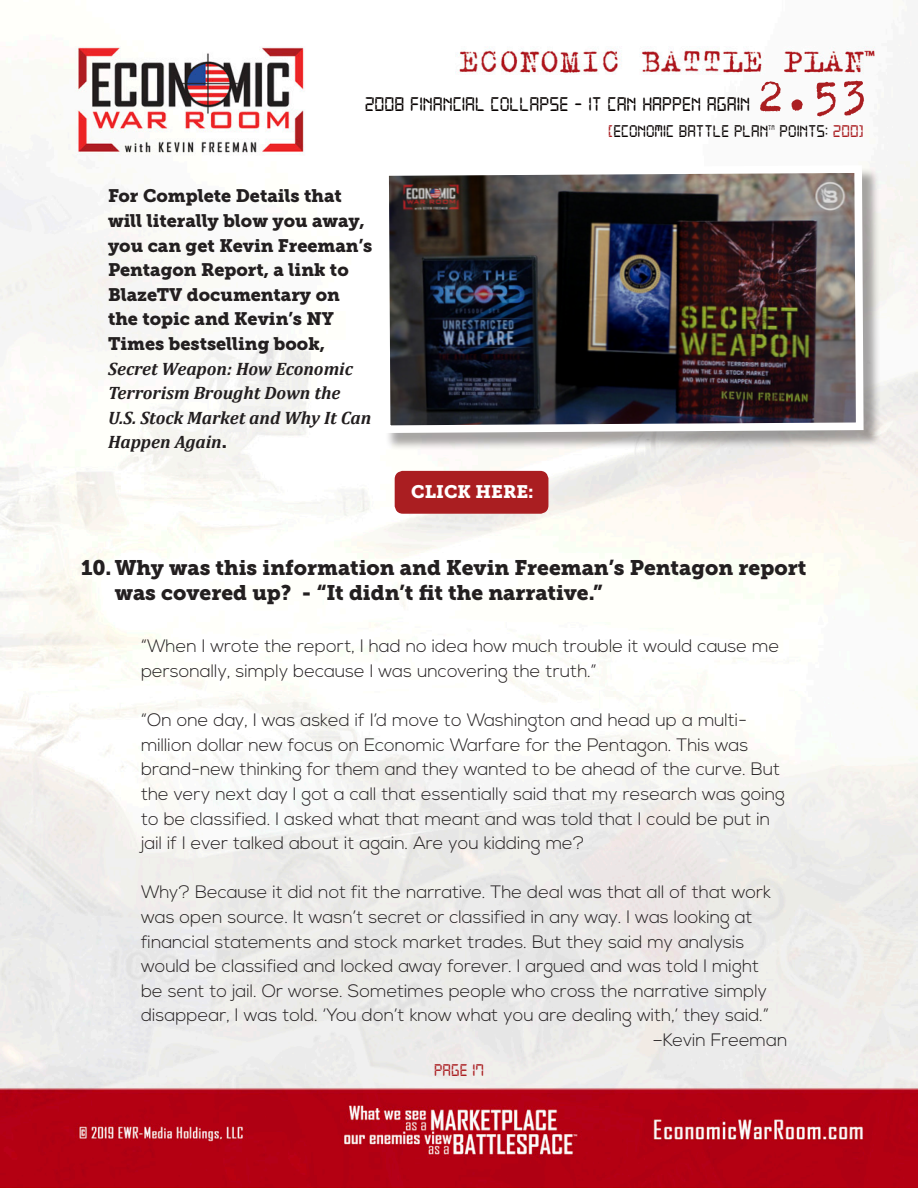
<style>
.page{position:relative;width:918px;height:1188px;background:#fff}
.page>*{position:absolute;margin:0;border:0;box-sizing:border-box;transform-origin:0 0}
.t1{font:51px "Trixie";color:#aa1e21}
.Section_Start{font:21px/24.6px "Museo Slab 900";color:#231f20}
.t2{font:21px "Digital 7";color:#080302}
.t3{font:300 18px/24.6px "Nexa";color:#231f20}
.List_Paragraph{font:18px/24.6px "Museo Slab 900";color:#231f20}
.t4{font:18px "Digital 7";color:#080302}
.List_Paragraph-2{font:18px "Museo Slab 900";color:#fff}
.t5{font:18px "Digital 7";color:#aa1e21}
.t6{font:7.05px "Digital 7";color:#080302}
.s1{color:#aa1e21}
.s2{font-family:"Cambria";font-weight:700;font-style:italic}
</style>
<div class="page">
<img style="left:0;top:35px;width:918px;height:1153px">
<div style="left:395px;top:472px;width:153px;height:41px;background:#aa1e21;border-radius:8px"></div>
<div style="left:395px;top:471px;width:153px;height:43px;border:2px solid #aa1e21;border-radius:8px"></div>
<div style="left:384px;top:168px;width:497px;height:283px;background:#231f20;opacity:.4"></div>
<img style="left:377px;top:161px;width:490px;height:276px">
<h1 class="t1" style="left:756px;top:62px;width:114px">2.53</h1>
<p class="t4" style="left:608px;top:123px;width:161px"><span class="s1">[</span>ECONOMIC BATTLE PLAN</p>
<p class="t6" style="left:768px;top:124px;width:8px">TM</p>
<p class="t4" style="left:780px;top:123px;width:85px">POINTS: <span class="s1">200]</span></p>
<p class="t2" style="left:365px;top:95px;width:387px">2008 FINANCIAL COLLAPSE - IT CAN HAPPEN AGAIN</p>
<p class="List_Paragraph" style="left:108px;top:184px;width:266px">For Complete Details that will literally blow you away, you can get Kevin Freeman’s<br>Pentagon Report, a link to<br>BlazeTV documentary on the topic and Kevin’s NY<br>Times bestselling book,<br><span class="s2">Secret Weapon: How Economic<br>Terrorism Brought Down the<br>U.S. Stock Market and Why It Can<br>Happen Again</span>.</p>
<p class="List_Paragraph-2" style="left:411px;top:481px;width:124px">CLICK HERE:</p>
<p class="Section_Start" style="left:115px;top:556px;width:693px;text-indent:-34px">10.Why was this information and Kevin Freeman’s Pentagon report was covered up? - “It didn’t fit the narrative.”</p>
<p class="t3" style="left:141px;top:635px;width:640px">“When I wrote the report, I had no idea how much trouble it would cause me personally, simply because I was uncovering the truth.”</p>
<p class="t3" style="left:141px;top:709px;width:645px">“On one day, I was asked if I’d move to Washington and head up a multi&shy;million dollar new focus on Economic Warfare for the Pentagon. This was brand-new thinking for them and they wanted to be ahead of the curve. But the very next day I got a call that essentially said that my research was going to be classified. I asked what that meant and was told that I could be put in jail if I ever talked about it again. Are you kidding me?</p>
<p class="t3" style="left:141px;top:881px;width:632px">Why? Because it did not fit the narrative. The deal was that all of that work was open source. It wasn’t secret or classified in any way. I was looking at financial statements and stock market trades. But they said my analysis would be classified and locked away forever. I argued and was told I might be sent to jail. Or worse. Sometimes people who cross the narrative simply disappear, I was told. ‘You don’t know what you are dealing with,’ they said.”</p>
<p class="t3" style="left:653px;top:1028px;width:136px">–Kevin Freeman</p>
<p class="t5" style="left:434px;top:1062px;width:51px">PAGE 17</p>
</div>
